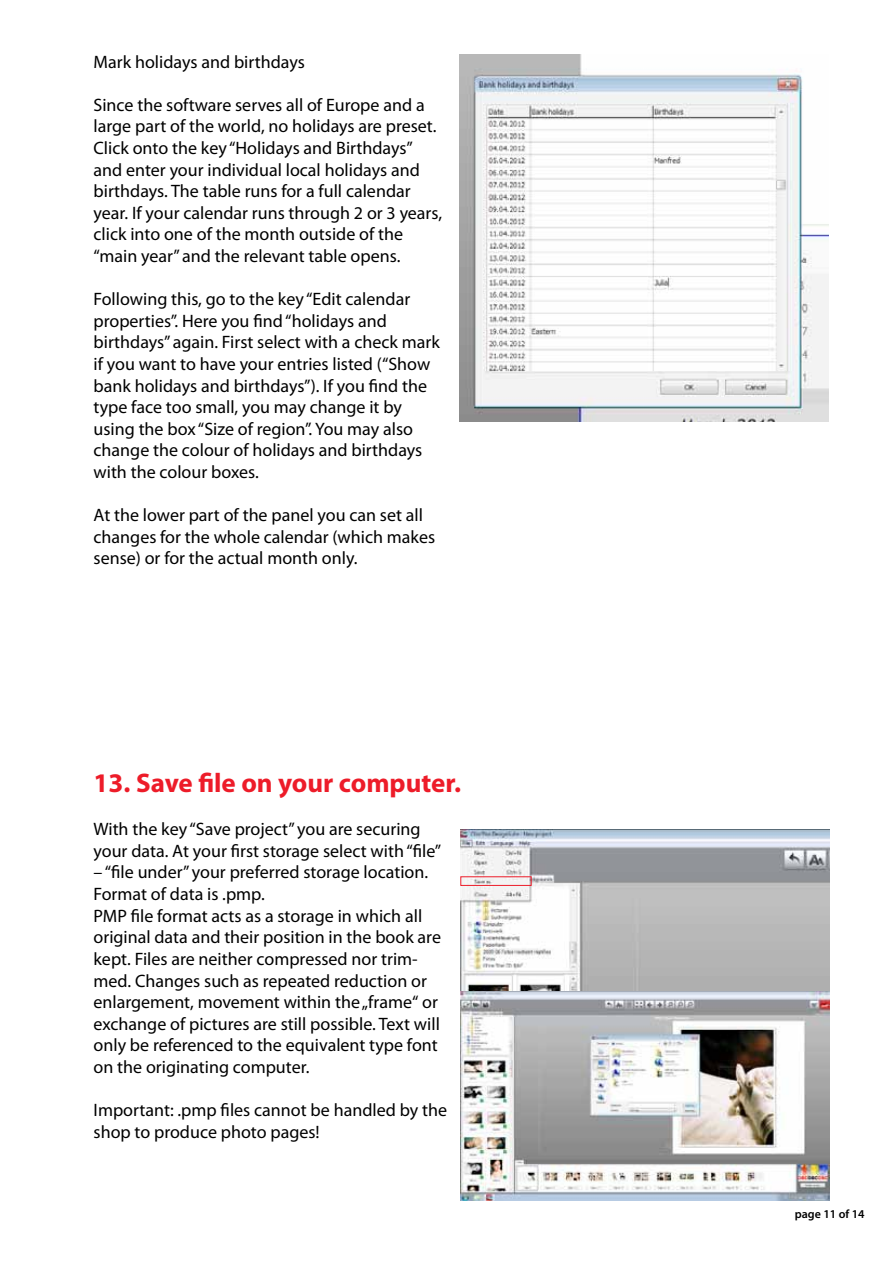
<style>
.page{position:relative;width:893px;height:1263px;background:#fff}
.page>*{position:absolute;margin:0;border:0;box-sizing:border-box;transform-origin:0 0}
.t1{font:700 27px "Myriad Pro";color:#ed1c29}
.t2{font:18px/21.6px "Myriad Pro";color:#000}
.t3{font:600 12px "Myriad Pro";color:#000}
</style>
<div class="page">
<img style="left:459px;top:54px;width:369px;height:367px">
<img style="left:460px;top:829px;width:369px;height:162px">
<img style="left:460px;top:991px;width:369px;height:209px">
<div style="left:460px;top:876px;width:71px;height:10px;border:1px solid #ed1c29"></div>
<p class="t2" style="left:94px;top:50px;width:213px">Mark holidays and birthdays</p>
<p class="t2" style="left:94px;top:94px;width:350px">Since the software serves all of Europe and a large part of the world, no holidays are preset.<br>Click onto the key “Holidays and Birthdays” and enter your individual local holidays and birthdays. The table runs for a full calendar year. If your calendar runs through 2 or 3 years, click into one of the month outside of the “main year” and the relevant table opens.</p>
<p class="t2" style="left:94px;top:288px;width:348px">Following this, go to the key “Edit calendar properties”. Here you find “holidays and birthdays” again. First select with a check mark if you want to have your entries listed (“Show bank holidays and birthdays”). If you find the type face too small, you may change it by using the box “Size of region”. You may also change the colour of holidays and birthdays with the colour boxes.</p>
<p class="t2" style="left:94px;top:504px;width:343px">At the lower part of the panel you can set all changes for the whole calendar (which makes sense) or for the actual month only.</p>
<h1 class="t1" style="left:94px;top:765px;width:369px">13. Save file on your computer.</h1>
<p class="t2" style="left:94px;top:818px;width:349px">With the key “Save project” you are securing your data. At your first storage select with “file”</p>
<p class="t2" style="left:94px;top:861px;width:349px">– “file under” your preferred storage location.<br>Format of data is .pmp.<br>PMP file format acts as a storage in which all original data and their position in the book are kept. Files are neither compressed nor trim&shy;med. Changes such as repeated reduction or enlargement, movement within the „frame“ or exchange of pictures are still possible. Text will only be referenced to the equivalent type font on the originating computer.</p>
<p class="t2" style="left:94px;top:1099px;width:355px">Important: .pmp files cannot be handled by the shop to produce photo pages!</p>
<p class="t3" style="left:795px;top:1206px;width:71px">page 11 of 14</p>
</div>
